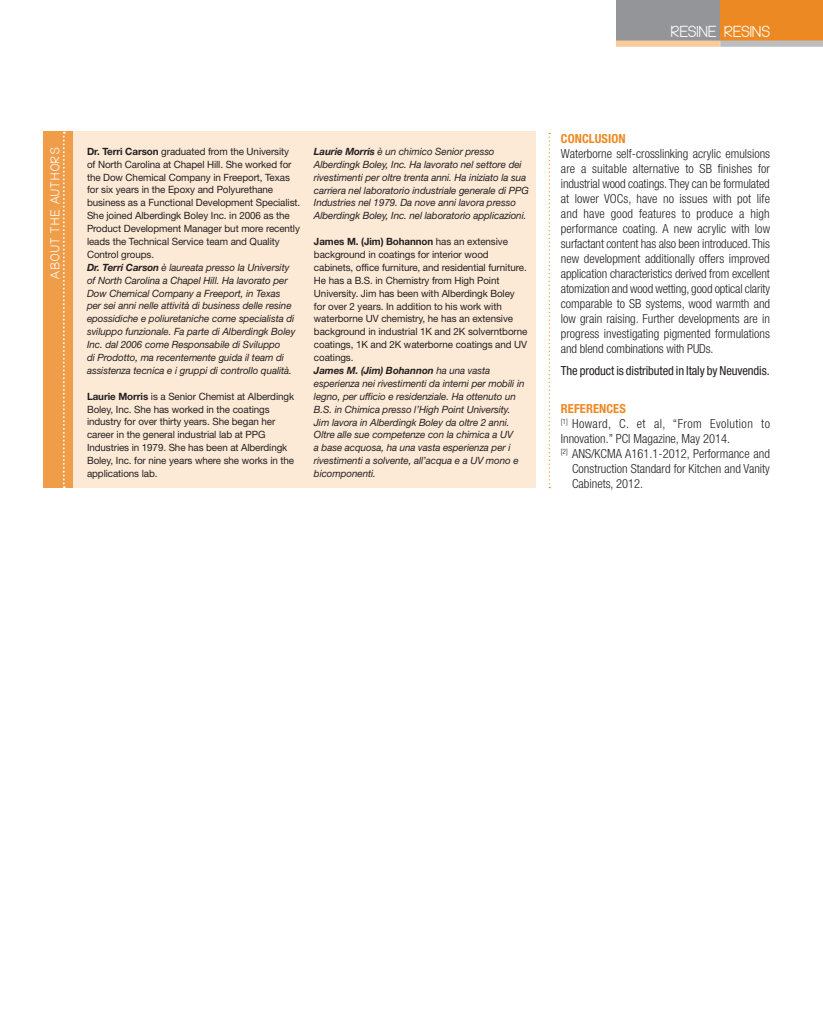
<style>
.page{position:relative;width:823px;height:1016px;background:#fff}
.page>*{position:absolute;margin:0;border:0;box-sizing:border-box;transform-origin:0 0}
.t1{font:300 condensed 12.5px/15px "Helvetica Neue";color:#231f20;text-align:justify}
.t2{font:condensed 12.5px "Helvetica Neue";letter-spacing:-.01em;color:#231f20}
.t3{font:300 condensed 12.5px "Helvetica Neue";letter-spacing:.035em;color:#231f20}
.t4{font:700 condensed 12.5px "Helvetica Neue";letter-spacing:.005em;color:#ec8922}
.t5{font:12.5px "KG Lego House";letter-spacing:.06em;color:#fff}
.t6{font:italic 10px/12.9px "Helvetica Neue";letter-spacing:-.01em;color:#231f20}
.t7{font:10px/12.9px "Helvetica Neue";letter-spacing:-.01em;color:#231f20}
.t8{font:10px "KG Lego House";letter-spacing:.15em;color:#fff}
.s1{font-weight:700;font-style:normal}
.s2{font-style:normal}
.s3{font-weight:700}
.s4{font-weight:700;font-style:italic}
.s5{font-style:italic}
</style>
<div class="page">
<div style="left:720px;top:0;width:102px;height:40px;background:#ec8922"></div>
<div style="left:720px;top:40px;width:102px;height:7px;background:#bcbdc0"></div>
<div style="left:615px;top:0;width:104px;height:40px;background:#939598"></div>
<div style="left:615px;top:40px;width:104px;height:7px;background:#f8cb9c"></div>
<svg style="left:548px;top:133px;width:2px;height:355px"></svg>
<div style="left:43px;top:132px;width:492px;height:356px;background:#fcead6"></div>
<div style="left:43px;top:132px;width:30px;height:356px;background:#f09d4a"></div>
<svg style="left:63px;top:132px;width:2px;height:356px"></svg>
<p class="t5" style="left:671px;top:23px;width:100px">RESINE RESINS</p>
<p class="t8" style="left:48px;top:278px;width:132px;rotate:-90deg">ABOUT THE AUTHORS</p>
<p class="t6" style="left:87px;top:144px;width:215px"><span class="s1">Dr. Terri Carson</span> <span class="s2">graduated from the University<br>of North Carolina at Chapel Hill. She worked for the Dow Chemical Company in Freeport, Texas for six years in the Epoxy and Polyurethane business as a Functional Development Specialist.<br>She joined Alberdingk Boley Inc. in 2006 as the Product Development Manager but more recently leads the Technical Service team and Quality Control groups.<br></span><span class="s3">Dr. Terri Carson</span> è laureata presso la University of North Carolina a Chapel Hill. Ha lavorato per Dow Chemical Company a Freeport, in Texas<br>per sei anni nelle attività di business delle resine epossidiche e poliuretaniche come specialista di sviluppo funzionale. Fa parte di Alberdingk Boley Inc. dal 2006 come Responsabile di Sviluppo<br>di Prodotto, ma recentemente guida il team di assistenza tecnica e i gruppi di controllo qualità.</p>
<p class="t7" style="left:87px;top:390px;width:208px"><span class="s3">Laurie Morris</span> is a Senior Chemist at Alberdingk Boley, Inc. She has worked in the coatings industry for over thirty years. She began her career in the general industrial lab at PPG Industries in 1979. She has been at Alberdingk Boley, Inc. for nine years where she works in the applications lab.</p>
<p class="t6" style="left:314px;top:145px;width:216px"><span class="s3">Laurie Morris</span> è un chimico Senior presso Alberdingk Boley, Inc. Ha lavorato nel settore dei rivestimenti per oltre trenta anni. Ha iniziato la sua carriera nel laboratorio industriale generale di PPG Industries nel 1979. Da nove anni lavora presso Alberdingk Boley, Inc. nel laboratorio applicazioni.</p>
<p class="t7" style="left:314px;top:236px;width:215px"><span class="s3">James M. (Jim) Bohannon</span> has an extensive background in coatings for interior wood cabinets, office furniture, and residential furniture.<br>He has a B.S. in Chemistry from High Point University. Jim has been with Alberdingk Boley for over 2 years. In addition to his work with waterborne UV chemistry, he has an extensive background in industrial 1K and 2K solverntborne coatings, 1K and 2K waterborne coatings and UV coatings.<br><span class="s4">James M. (Jim) Bohannon</span> <span class="s5">ha una vasta esperienza nei rivestimenti da interni per mobili in legno, per ufficio e residenziale. Ha ottenuto un B.S. in Chimica presso l’High Point University.<br>Jim lavora in Alberdingk Boley da oltre 2 anni.<br>Oltre alle sue competenze con la chimica a UV<br>a base acquosa, ha una vasta esperienza per i rivestimenti a solvente, all’acqua e a UV mono e bicomponenti.</span></p>
<p class="t4" style="left:560px;top:131px;width:66px">CONCLUSION</p>
<p class="t1" style="left:560px;top:146px;width:211px">Waterborne self-crosslinking acrylic emulsions are a suitable alternative to SB finishes for industrial wood coatings. They can be formulated at lower VOCs, have no issues with pot life and have good features to produce a high performance coating. A new acrylic with low surfactant content has also been introduced. This new development additionally offers improved application characteristics derived from excellent atomization and wood wetting, good optical clarity comparable to SB systems, wood warmth and low grain raising. Further developments are in progress investigating pigmented formulations and blend combinations with PUDs.</p>
<p class="t2" style="left:560px;top:363px;width:210px">The product is distributed in Italy by Neuvendis.</p>
<p class="t4" style="left:560px;top:401px;width:67px">REFERENCES</p>
<p class="t3" style="left:560px;top:416px;width:210px"><sup>[1]</sup> Howard, C. et al, “From Evolution to</p>
<p class="t1" style="left:560px;top:431px;width:170px">Innovation.” PCI Magazine, May 2014.</p>
<p class="t1" style="left:560px;top:446px;width:210px"><sup>[2]</sup> ANS/KCMA A161.1-2012, Performance and</p>
<p class="t1" style="left:572px;top:461px;width:199px">Construction Standard for Kitchen and Vanity</p>
<p class="t1" style="left:572px;top:476px;width:72px">Cabinets, 2012.</p>
</div>
